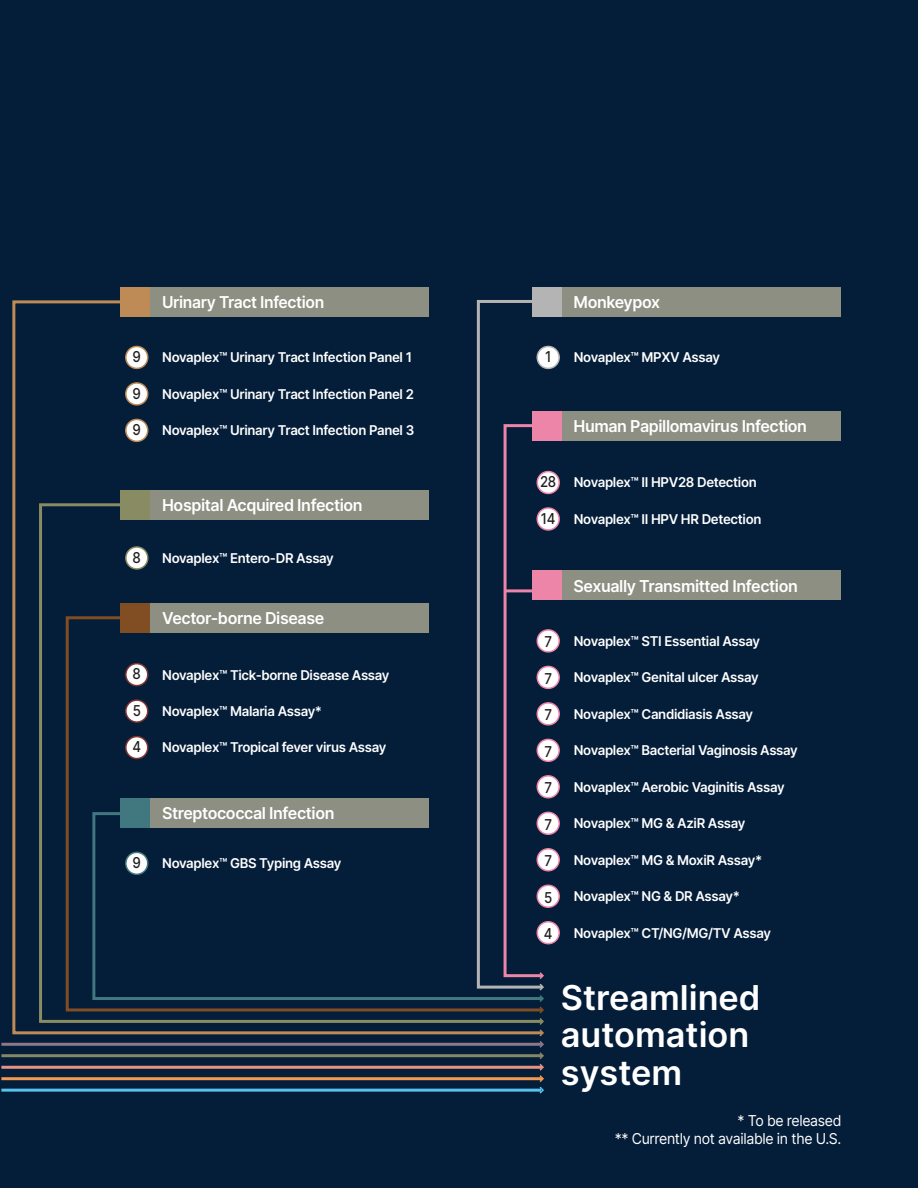
<style>
.page{position:relative;width:918px;height:1188px;background:#041d39}
.page>*{position:absolute;margin:0;border:0;box-sizing:border-box;transform-origin:0 0}
.t1{font:600 34.2px/37.5px "Inter";color:#fff}
.t2{font:600 16.35px "Inter";letter-spacing:-.025em;color:#fff}
.t3{font:600 16.35px "Inter";letter-spacing:-.025em;color:#fff;scale:.96 1}
.t4{font:15px/18px "Inter";letter-spacing:-.025em;color:#fff;text-align:right;scale:.94 1}
.t5{font:500 15px "Inter";color:#211e1f;scale:.89 1}
.t6{font:600 13.5px "Inter";letter-spacing:-.025em;color:#fff}
</style>
<div class="page">
<hr style="left:1px;top:1089px;width:540px;height:3px;background:#58c2ef">
<hr style="left:1px;top:1077px;width:541px;height:3px;background:#f2984f">
<hr style="left:1px;top:1066px;width:541px;height:3px;background:#e79382">
<hr style="left:1px;top:1043px;width:541px;height:3px;background:#8d7889">
<hr style="left:1px;top:1054px;width:541px;height:3px;background:#848764">
<svg style="left:12px;top:299px;width:490px;height:736px"></svg>
<svg style="left:38px;top:502px;width:464px;height:522px"></svg>
<svg style="left:64px;top:615px;width:438px;height:398px"></svg>
<svg style="left:475px;top:299px;width:70px;height:691px"></svg>
<div style="left:126px;top:346px;width:22px;height:22px;background:#fff;border-radius:50%"></div>
<div style="left:125px;top:346px;width:23px;height:23px;border:1px solid #be8b56;border-radius:50%"></div>
<div style="left:126px;top:383px;width:22px;height:22px;background:#fff;border-radius:50%"></div>
<div style="left:125px;top:382px;width:23px;height:24px;border:1px solid #be8b56;border-radius:50%"></div>
<div style="left:126px;top:419px;width:22px;height:22px;background:#fff;border-radius:50%"></div>
<div style="left:125px;top:419px;width:23px;height:23px;border:1px solid #be8b56;border-radius:50%"></div>
<svg style="left:126px;top:547px;width:22px;height:22px"></svg>
<div style="left:125px;top:546px;width:24px;height:24px;border:1px solid #898c62;border-radius:50%"></div>
<div style="left:126px;top:664px;width:22px;height:22px;background:#fff;border-radius:50%"></div>
<div style="left:125px;top:663px;width:23px;height:23px;border:1px solid #813533;border-radius:50%"></div>
<div style="left:126px;top:700px;width:22px;height:22px;background:#fff;border-radius:50%"></div>
<div style="left:125px;top:699px;width:23px;height:24px;border:1px solid #813533;border-radius:50%"></div>
<div style="left:126px;top:737px;width:22px;height:22px;background:#fff;border-radius:50%"></div>
<div style="left:125px;top:736px;width:23px;height:23px;border:1px solid #813533;border-radius:50%"></div>
<div style="left:126px;top:852px;width:22px;height:22px;background:#fff;border-radius:50%"></div>
<div style="left:125px;top:852px;width:23px;height:23px;border:1px solid #417880;border-radius:50%"></div>
<div style="left:537px;top:346px;width:22px;height:22px;background:#fff;border-radius:50%"></div>
<div style="left:537px;top:346px;width:23px;height:23px;border:1px solid #b4b4b4;border-radius:50%"></div>
<div style="left:537px;top:472px;width:22px;height:21px;background:#fff;border-radius:50%"></div>
<div style="left:537px;top:471px;width:23px;height:23px;border:1px solid #ec85a7;border-radius:50%"></div>
<div style="left:537px;top:508px;width:22px;height:22px;background:#fff;border-radius:50%"></div>
<div style="left:537px;top:507px;width:23px;height:24px;border:1px solid #ec85a7;border-radius:50%"></div>
<div style="left:537px;top:630px;width:22px;height:22px;background:#fff;border-radius:50%"></div>
<div style="left:537px;top:629px;width:23px;height:24px;border:1px solid #ec85a7;border-radius:50%"></div>
<div style="left:537px;top:666px;width:22px;height:22px;background:#fff;border-radius:50%"></div>
<div style="left:537px;top:666px;width:23px;height:23px;border:1px solid #ec85a7;border-radius:50%"></div>
<div style="left:537px;top:703px;width:22px;height:22px;background:#fff;border-radius:50%"></div>
<div style="left:537px;top:702px;width:23px;height:24px;border:1px solid #ec85a7;border-radius:50%"></div>
<div style="left:537px;top:739px;width:22px;height:22px;background:#fff;border-radius:50%"></div>
<div style="left:537px;top:739px;width:23px;height:23px;border:1px solid #ec85a7;border-radius:50%"></div>
<div style="left:537px;top:776px;width:22px;height:22px;background:#fff;border-radius:50%"></div>
<div style="left:537px;top:775px;width:23px;height:24px;border:1px solid #ec85a7;border-radius:50%"></div>
<div style="left:537px;top:812px;width:22px;height:22px;background:#fff;border-radius:50%"></div>
<div style="left:537px;top:812px;width:23px;height:23px;border:1px solid #ec85a7;border-radius:50%"></div>
<div style="left:537px;top:849px;width:22px;height:22px;background:#fff;border-radius:50%"></div>
<div style="left:537px;top:848px;width:23px;height:23px;border:1px solid #ec85a7;border-radius:50%"></div>
<div style="left:537px;top:885px;width:22px;height:22px;background:#fff;border-radius:50%"></div>
<div style="left:537px;top:885px;width:23px;height:23px;border:1px solid #ec85a7;border-radius:50%"></div>
<div style="left:537px;top:922px;width:22px;height:22px;background:#fff;border-radius:50%"></div>
<div style="left:537px;top:921px;width:23px;height:23px;border:1px solid #ec85a7;border-radius:50%"></div>
<svg style="left:502px;top:423px;width:43px;height:671px"></svg>
<hr style="left:505px;top:589px;width:27px;height:3px;background:#ec85a7">
<div style="left:121px;top:287px;width:308px;height:30px;background:#8c8f82"></div>
<div style="left:121px;top:287px;width:29px;height:30px;background:#be8b56"></div>
<div style="left:532px;top:287px;width:308px;height:30px;background:#8c8f82"></div>
<div style="left:532px;top:287px;width:30px;height:30px;background:#b4b4b4"></div>
<div style="left:532px;top:411px;width:308px;height:30px;background:#8c8f82"></div>
<div style="left:532px;top:411px;width:30px;height:30px;background:#ec85a7"></div>
<div style="left:532px;top:571px;width:308px;height:29px;background:#8c8f82"></div>
<div style="left:532px;top:571px;width:30px;height:29px;background:#ec85a7"></div>
<div style="left:121px;top:490px;width:308px;height:30px;background:#8c8f82"></div>
<div style="left:121px;top:490px;width:29px;height:30px;background:#898c62"></div>
<div style="left:121px;top:603px;width:308px;height:30px;background:#8c8f82"></div>
<div style="left:121px;top:603px;width:29px;height:30px;background:#814e24"></div>
<div style="left:121px;top:798px;width:308px;height:30px;background:#8c8f82"></div>
<div style="left:121px;top:798px;width:29px;height:30px;background:#417880"></div>
<p class="t5" style="left:133px;top:346px;width:11px">9</p>
<p class="t5" style="left:133px;top:382px;width:11px">9</p>
<p class="t5" style="left:133px;top:419px;width:11px">9</p>
<p class="t5" style="left:133px;top:546px;width:11px">8</p>
<p class="t5" style="left:133px;top:663px;width:11px">8</p>
<p class="t5" style="left:133px;top:700px;width:11px">5</p>
<p class="t5" style="left:132px;top:736px;width:11px">4</p>
<p class="t5" style="left:133px;top:852px;width:11px">9</p>
<p class="t3" style="left:162px;top:290px;width:170px">Urinary Tract Infection</p>
<p class="t2" style="left:574px;top:290px;width:88px">Monkeypox</p>
<p class="t6" style="left:162px;top:348px;width:251px">Novaplex™ Urinary Tract Infection Panel 1</p>
<p class="t6" style="left:162px;top:384px;width:253px">Novaplex™ Urinary Tract Infection Panel 2</p>
<p class="t6" style="left:162px;top:420px;width:254px">Novaplex™ Urinary Tract Infection Panel 3</p>
<p class="t2" style="left:162px;top:493px;width:202px">Hospital Acquired Infection</p>
<p class="t6" style="left:162px;top:548px;width:173px">Novaplex™ Entero-DR Assay</p>
<p class="t2" style="left:162px;top:606px;width:164px">Vector-borne Disease</p>
<p class="t6" style="left:162px;top:665px;width:229px">Novaplex™ Tick-borne Disease Assay</p>
<p class="t6" style="left:162px;top:701px;width:161px">Novaplex™ Malaria Assay*</p>
<p class="t6" style="left:162px;top:738px;width:226px">Novaplex™ Tropical fever virus Assay</p>
<p class="t2" style="left:162px;top:801px;width:174px">Streptococcal Infection</p>
<p class="t6" style="left:162px;top:853px;width:181px">Novaplex™ GBS Typing Assay</p>
<p class="t5" style="left:545px;top:346px;width:9px">1</p>
<p class="t6" style="left:574px;top:348px;width:148px">Novaplex™ MPXV Assay</p>
<p class="t5" style="left:540px;top:471px;width:20px">28</p>
<p class="t5" style="left:541px;top:507px;width:18px">14</p>
<p class="t2" style="left:574px;top:414px;width:235px">Human Papillomavirus Infection</p>
<p class="t6" style="left:574px;top:473px;width:185px">Novaplex™ II HPV28 Detection</p>
<p class="t6" style="left:574px;top:509px;width:189px">Novaplex™ II HPV HR Detection</p>
<p class="t5" style="left:544px;top:631px;width:10px">7</p>
<p class="t5" style="left:544px;top:667px;width:10px">7</p>
<p class="t5" style="left:544px;top:704px;width:10px">7</p>
<p class="t5" style="left:544px;top:740px;width:10px">7</p>
<p class="t5" style="left:544px;top:777px;width:10px">7</p>
<p class="t5" style="left:544px;top:813px;width:10px">7</p>
<p class="t5" style="left:544px;top:850px;width:10px">7</p>
<p class="t5" style="left:544px;top:886px;width:11px">5</p>
<p class="t5" style="left:544px;top:923px;width:11px">4</p>
<p class="t2" style="left:574px;top:574px;width:226px">Sexually Transmitted Infection</p>
<p class="t6" style="left:574px;top:631px;width:188px">Novaplex™ STI Essential Assay</p>
<p class="t6" style="left:574px;top:668px;width:187px">Novaplex™ Genital ulcer Assay</p>
<p class="t6" style="left:574px;top:704px;width:181px">Novaplex™ Candidiasis Assay</p>
<p class="t6" style="left:574px;top:741px;width:226px">Novaplex™ Bacterial Vaginosis Assay</p>
<p class="t6" style="left:574px;top:777px;width:213px">Novaplex™ Aerobic Vaginitis Assay</p>
<p class="t6" style="left:574px;top:814px;width:173px">Novaplex™ MG &amp; AziR Assay</p>
<p class="t6" style="left:574px;top:850px;width:190px">Novaplex™ MG &amp; MoxiR Assay*</p>
<p class="t6" style="left:574px;top:886px;width:168px">Novaplex™ NG &amp; DR Assay*</p>
<p class="t6" style="left:574px;top:923px;width:199px">Novaplex™ CT/NG/MG/TV Assay</p>
<h1 class="t1" style="left:561px;top:978px;width:201px">Streamlined automation system</h1>
<p class="t4" style="left:615px;top:1111px;width:243px">* To be released<br>** Currently not available in the U.S.</p>
</div>
